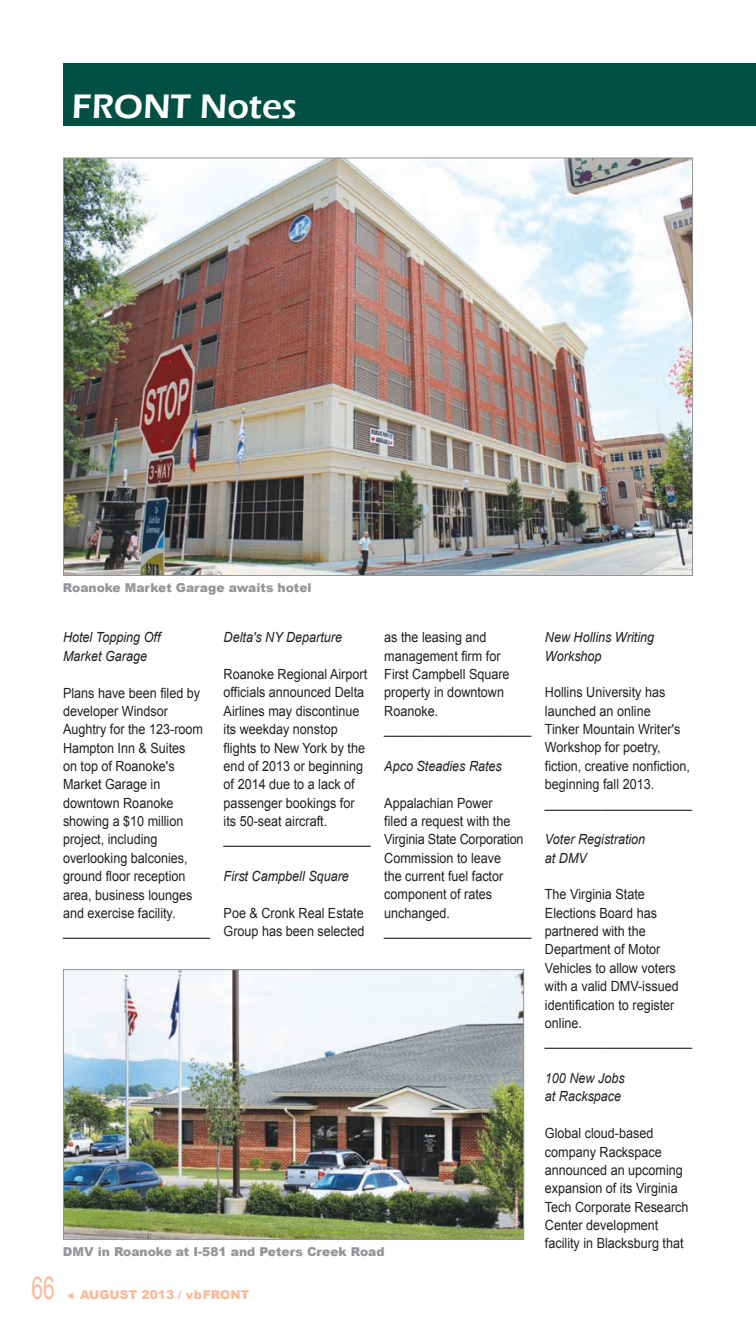
<style>
.page{position:relative;width:756px;height:1323px;background:#fff}
.page>*{position:absolute;margin:0;border:0;box-sizing:border-box;transform-origin:0 0}
.t1{font:600 35px "Eras ITC";color:#fff}
.t2{font:31.5px "Arial";color:#f8ba99;scale:.67 1}
.t3{font:14px/18.4px "Arial";color:#231f20;scale:.9 1}
.t4{font:italic 14px/18.4px "Arial";color:#231f20;scale:.9 1}
.t5{font:900 12.25px "Arial";color:#939598}
.t6{font:900 12.25px "Arial";color:#f8ba99}
</style>
<div class="page">
<div style="left:63px;top:63px;width:693px;height:63px;background:#005143"></div>
<img style="left:65px;top:160px;width:626px;height:414px">
<img style="left:65px;top:971px;width:457px;height:267px">
<div style="left:63px;top:969px;width:461px;height:271px;border:1px solid #939598"></div>
<h1 class="t1" style="left:72px;top:86px;width:227px">FRONT Notes</h1>
<p class="t5" style="left:63px;top:578px;width:250px">Roanoke Market Garage awaits hotel</p>
<p class="t4" style="left:63px;top:628px;width:110px">Hotel Topping Off<br>Market Garage</p>
<p class="t3" style="left:63px;top:684px;width:165px">Plans have been filed by developer Windsor<br>Aughtry for the 123-room<br>Hampton Inn &amp; Suites<br>on top of Roanoke's<br>Market Garage in downtown Roanoke showing a $10 million project, including overlooking balconies, ground floor reception area, business lounges and exercise facility. _____________________</p>
<p class="t4" style="left:224px;top:628px;width:133px">Delta's NY Departure</p>
<p class="t3" style="left:224px;top:665px;width:165px">Roanoke Regional Airport officials announced Delta<br>Airlines may discontinue its weekday nonstop flights to New York by the end of 2013 or beginning of 2014 due to a lack of passenger bookings for<br>its 50-seat aircraft. _____________________</p>
<p class="t4" style="left:224px;top:867px;width:141px">First Campbell Square</p>
<p class="t3" style="left:224px;top:904px;width:158px">Poe &amp; Cronk Real Estate<br>Group has been selected</p>
<p class="t3" style="left:384px;top:628px;width:165px">as the leasing and management firm for<br>First Campbell Square property in downtown<br>Roanoke. _____________________</p>
<p class="t4" style="left:384px;top:757px;width:132px">Apco Steadies Rates</p>
<p class="t3" style="left:384px;top:794px;width:165px">Appalachian Power<br>filed a request with the<br>Virginia State Corporation<br>Commission to leave<br>the current fuel factor component of rates unchanged. _____________________</p>
<h2 class="t2" style="left:32px;top:1270px;width:36px">66</h2>
<p class="t5" style="left:63px;top:1243px;width:323px">DMV in Roanoke at I-581 and Peters Creek Road</p>
<p class="t6" style="left:67px;top:1285px;width:184px">▼ AUGUST 2013 / vbFRONT</p>
<p class="t4" style="left:545px;top:628px;width:123px">New Hollins Writing<br>Workshop</p>
<p class="t3" style="left:545px;top:683px;width:165px">Hollins University has launched an online<br>Tinker Mountain Writer's<br>Workshop for poetry, fiction, creative nonfiction, beginning fall 2013. _____________________</p>
<p class="t4" style="left:545px;top:830px;width:113px">Voter Registration at DMV</p>
<p class="t3" style="left:545px;top:885px;width:165px">The Virginia State<br>Elections Board has partnered with the<br>Department of Motor<br>Vehicles to allow voters with a valid DMV-issued identification to register online. _____________________</p>
<p class="t4" style="left:545px;top:1069px;width:90px">100 New Jobs at Rackspace</p>
<p class="t3" style="left:545px;top:1124px;width:161px">Global cloud-based company Rackspace announced an upcoming expansion of its Virginia<br>Tech Corporate Research<br>Center development facility in Blacksburg that</p>
</div>
